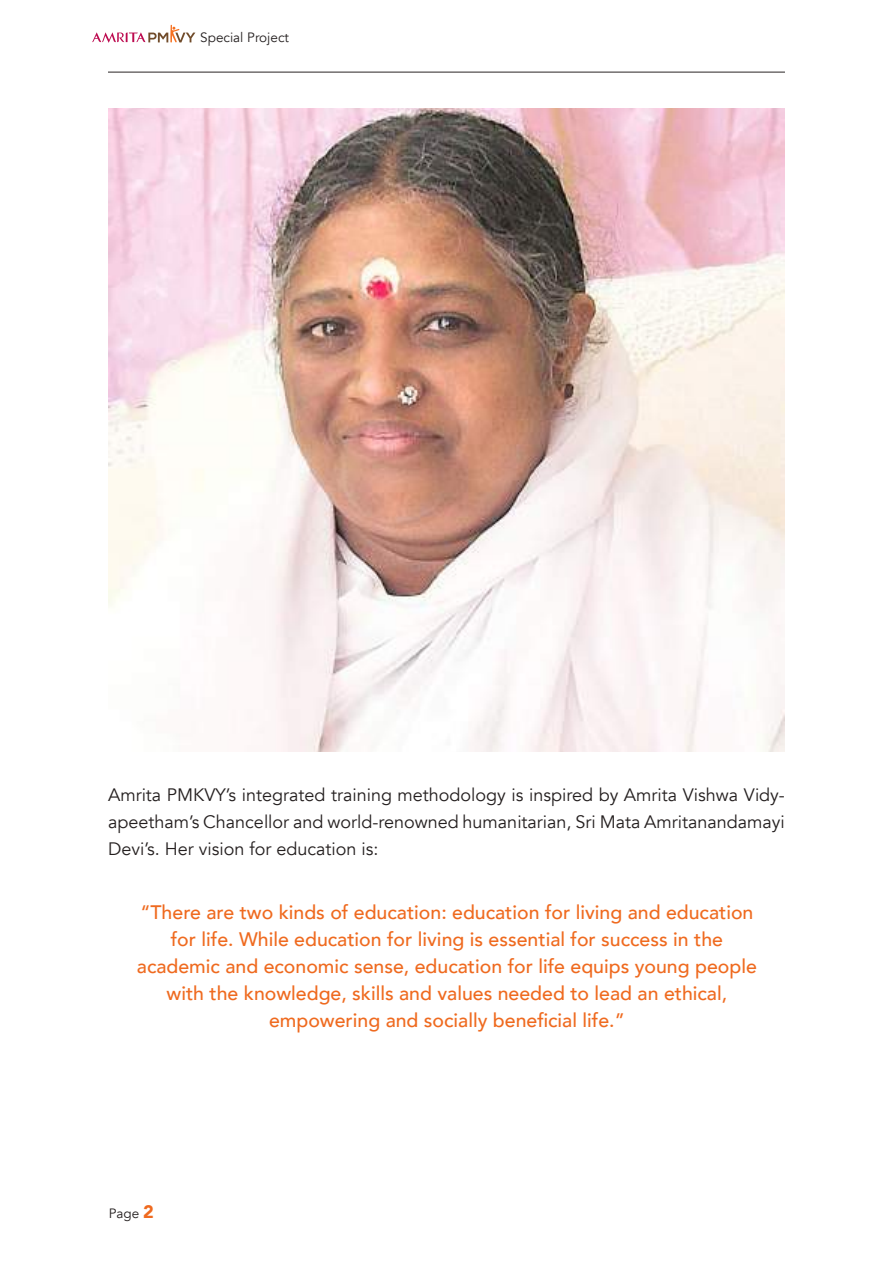
<style>
.page{position:relative;width:893px;height:1263px;background:#fff}
.page>*{position:absolute;margin:0;border:0;box-sizing:border-box;transform-origin:0 0}
.t1{font:500 19.5px/27px "Avenir";color:#ef6a1f;text-align:center}
.t2{font:18px/27px "Avenir";color:#241f1f;text-align:justify}
.t3{font:13.5px "Avenir";color:#241f1f}
.s1{font-weight:900;font-size:18px;color:#ef6a1f}
</style>
<div class="page">
<hr style="left:108px;top:72px;width:677px;height:1px;background:#282424">
<svg style="left:92px;top:25px;width:103px;height:18px"></svg>
<img style="left:109px;top:108px;width:676px;height:644px">
<p class="t3" style="left:200px;top:29px;width:90px">Special Project</p>
<p class="t2" style="left:108px;top:781px;width:678px">Amrita PMKVY’s integrated training methodology is inspired by Amrita Vishwa Vidy&shy;apeetham’s Chancellor and world-renowned humanitarian, Sri Mata Amritanandamayi Devi’s. Her vision for education is:</p>
<p class="t1" style="left:137px;top:897px;width:621px">“There are two kinds of education: education for living and education for life. While education for living is essential for success in the academic and economic sense, education for life equips young people with the knowledge, skills and values needed to lead an ethical, empowering and socially beneficial life.”</p>
<p class="t3" style="left:109px;top:1205px;width:46px">Page <span class="s1">2</span></p>
</div>
